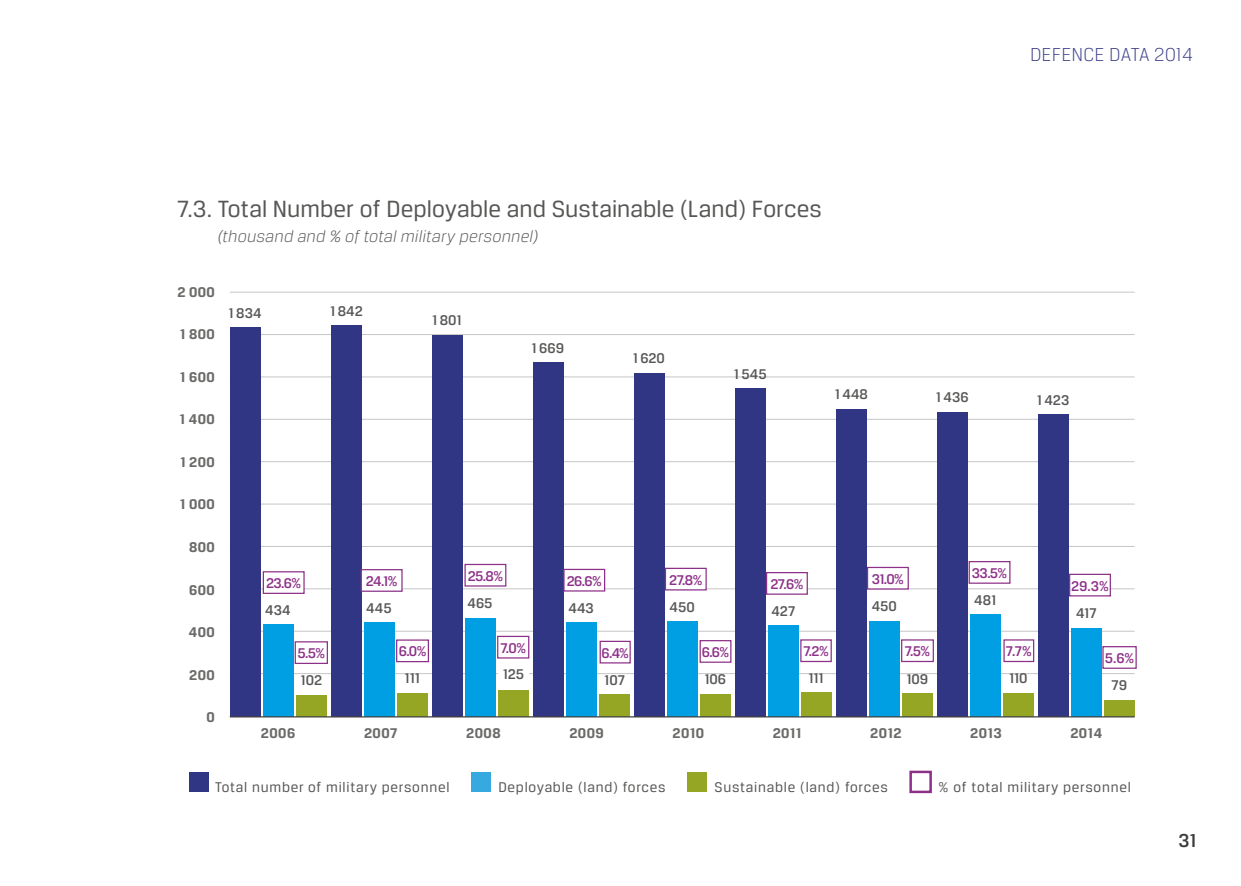
<style>
.page{position:relative;width:1241px;height:886px;background:#fff}
.page>*{position:absolute;margin:0;border:0;box-sizing:border-box;transform-origin:0 0}
.t1{font:25px "Breuer Text";letter-spacing:.005em;color:#575756}
.t2{font:300 20px "Breuer Text";letter-spacing:.01em;color:#42438e}
.t3{font:500 20px "Breuer Text";color:#3c3c3b}
.t4{font:italic 300 17.5px "Breuer Text";letter-spacing:.015em;color:#575756}
.t5{font:15px "Breuer Text";letter-spacing:.05em;color:#575756}
.t6{font:500 15px "Breuer Text";color:#575756}
.t7{font:500 15px "Breuer Text";letter-spacing:-.04em;color:#8d3188}
.t8{font:700 15px "Breuer Text";letter-spacing:.03em;color:#6b6b6a}
</style>
<div class="page">
<hr style="left:230px;top:292px;width:904px;height:1px;background:#c6c6c6">
<hr style="left:230px;top:504px;width:904px;height:1px;background:#c6c6c6">
<hr style="left:230px;top:334px;width:904px;height:1px;background:#c6c6c6">
<hr style="left:230px;top:546px;width:904px;height:1px;background:#c6c6c6">
<hr style="left:230px;top:376px;width:904px;height:1px;background:#c6c6c6">
<hr style="left:230px;top:588px;width:904px;height:1px;background:#c6c6c6">
<hr style="left:230px;top:419px;width:904px;height:1px;background:#c6c6c6">
<hr style="left:230px;top:631px;width:904px;height:1px;background:#c6c6c6">
<hr style="left:230px;top:461px;width:904px;height:1px;background:#c6c6c6">
<hr style="left:230px;top:673px;width:904px;height:1px;background:#c6c6c6">
<div style="left:498px;top:663px;width:30px;height:22px;background:#fff"></div>
<div style="left:189px;top:772px;width:20px;height:20px;background:#303584"></div>
<div style="left:471px;top:772px;width:20px;height:20px;background:#36a9e1"></div>
<div style="left:687px;top:772px;width:20px;height:20px;background:#94a623"></div>
<div style="left:909px;top:771px;width:22px;height:22px;border:2px solid #8d3188"></div>
<div style="left:230px;top:328px;width:30px;height:389px;background:#303584"></div>
<div style="left:263px;top:624px;width:30px;height:93px;background:#009fe3"></div>
<div style="left:296px;top:695px;width:30px;height:22px;background:#94a623"></div>
<div style="left:734px;top:389px;width:31px;height:328px;background:#303584"></div>
<div style="left:767px;top:626px;width:31px;height:91px;background:#009fe3"></div>
<div style="left:800px;top:693px;width:31px;height:24px;background:#94a623"></div>
<div style="left:532px;top:362px;width:31px;height:355px;background:#303584"></div>
<div style="left:566px;top:622px;width:30px;height:95px;background:#009fe3"></div>
<div style="left:599px;top:694px;width:30px;height:23px;background:#94a623"></div>
<div style="left:432px;top:335px;width:30px;height:382px;background:#303584"></div>
<div style="left:465px;top:618px;width:30px;height:99px;background:#009fe3"></div>
<div style="left:498px;top:690px;width:30px;height:27px;background:#94a623"></div>
<div style="left:936px;top:412px;width:31px;height:305px;background:#303584"></div>
<div style="left:969px;top:614px;width:31px;height:103px;background:#009fe3"></div>
<div style="left:1002px;top:693px;width:31px;height:24px;background:#94a623"></div>
<div style="left:331px;top:326px;width:30px;height:391px;background:#303584"></div>
<div style="left:364px;top:622px;width:30px;height:95px;background:#009fe3"></div>
<div style="left:397px;top:693px;width:30px;height:24px;background:#94a623"></div>
<div style="left:835px;top:409px;width:31px;height:308px;background:#303584"></div>
<div style="left:868px;top:621px;width:31px;height:96px;background:#009fe3"></div>
<div style="left:901px;top:693px;width:31px;height:24px;background:#94a623"></div>
<div style="left:633px;top:373px;width:31px;height:344px;background:#303584"></div>
<div style="left:666px;top:621px;width:31px;height:96px;background:#009fe3"></div>
<div style="left:699px;top:694px;width:31px;height:23px;background:#94a623"></div>
<div style="left:1037px;top:415px;width:31px;height:302px;background:#303584"></div>
<div style="left:1070px;top:628px;width:31px;height:89px;background:#009fe3"></div>
<div style="left:1103px;top:700px;width:31px;height:17px;background:#94a623"></div>
<hr style="left:230px;top:716px;width:904px;height:1px;background:#424241">
<div style="left:263px;top:572px;width:41px;height:21px;background:#fff"></div>
<div style="left:263px;top:571px;width:41px;height:23px;border:1px solid #8d3188"></div>
<div style="left:361px;top:570px;width:41px;height:21px;background:#fff"></div>
<div style="left:360px;top:569px;width:42px;height:23px;border:1px solid #8d3188"></div>
<div style="left:464px;top:564px;width:42px;height:23px;border:1px solid #8d3188"></div>
<div style="left:564px;top:569px;width:40px;height:22px;background:#fff"></div>
<div style="left:563px;top:569px;width:42px;height:22px;border:1px solid #8d3188"></div>
<div style="left:664px;top:568px;width:42px;height:22px;border:1px solid #8d3188"></div>
<div style="left:766px;top:573px;width:41px;height:21px;background:#fff"></div>
<div style="left:765px;top:572px;width:42px;height:23px;border:1px solid #8d3188"></div>
<div style="left:866px;top:567px;width:42px;height:23px;border:1px solid #8d3188"></div>
<div style="left:968px;top:561px;width:42px;height:23px;border:1px solid #8d3188"></div>
<div style="left:1069px;top:574px;width:41px;height:22px;background:#fff"></div>
<div style="left:1068px;top:574px;width:42px;height:22px;border:1px solid #8d3188"></div>
<div style="left:294px;top:641px;width:34px;height:23px;border:1px solid #8d3188"></div>
<div style="left:396px;top:639px;width:33px;height:23px;border:1px solid #8d3188"></div>
<div style="left:497px;top:636px;width:32px;height:22px;border:1px solid #8d3188"></div>
<div style="left:599px;top:641px;width:31px;height:22px;border:1px solid #8d3188"></div>
<div style="left:699px;top:640px;width:32px;height:23px;border:1px solid #8d3188"></div>
<div style="left:800px;top:639px;width:31px;height:23px;border:1px solid #8d3188"></div>
<div style="left:900px;top:639px;width:33px;height:23px;border:1px solid #8d3188"></div>
<div style="left:1003px;top:639px;width:31px;height:23px;border:1px solid #8d3188"></div>
<div style="left:1102px;top:646px;width:34px;height:23px;border:1px solid #8d3188"></div>
<h1 class="t1" style="left:177px;top:195px;width:646px">7.3. Total Number of Deployable and Sustainable (Land) Forces</h1>
<p class="t4" style="left:218px;top:227px;width:322px">(thousand and % of total military personnel)</p>
<h2 class="t2" style="left:1029px;top:43px;width:164px">DEFENCE DATA 2014</h2>
<p class="t8" style="left:177px;top:283px;width:39px">2 000</p>
<p class="t8" style="left:180px;top:326px;width:37px">1 800</p>
<p class="t8" style="left:180px;top:368px;width:37px">1 600</p>
<p class="t8" style="left:180px;top:411px;width:37px">1 400</p>
<p class="t8" style="left:180px;top:453px;width:36px">1 200</p>
<p class="t8" style="left:180px;top:496px;width:37px">1 000</p>
<p class="t8" style="left:189px;top:539px;width:27px">800</p>
<p class="t8" style="left:189px;top:581px;width:27px">600</p>
<p class="t8" style="left:189px;top:624px;width:28px">400</p>
<p class="t8" style="left:189px;top:666px;width:27px">200</p>
<p class="t8" style="left:206px;top:709px;width:10px">0</p>
<p class="t6" style="left:228px;top:305px;width:34px">1 834</p>
<p class="t6" style="left:330px;top:303px;width:34px">1 842</p>
<p class="t6" style="left:432px;top:312px;width:31px">1 801</p>
<p class="t6" style="left:531px;top:339px;width:34px">1 669</p>
<p class="t6" style="left:632px;top:350px;width:34px">1 620</p>
<p class="t6" style="left:733px;top:366px;width:35px">1 545</p>
<p class="t6" style="left:834px;top:386px;width:35px">1 448</p>
<p class="t6" style="left:935px;top:389px;width:34px">1 436</p>
<p class="t6" style="left:1036px;top:391px;width:34px">1 423</p>
<p class="t7" style="left:266px;top:575px;width:37px">23.6%</p>
<p class="t7" style="left:366px;top:573px;width:33px">24.1%</p>
<p class="t7" style="left:468px;top:568px;width:37px">25.8%</p>
<p class="t7" style="left:566px;top:573px;width:36px">26.6%</p>
<p class="t7" style="left:669px;top:572px;width:35px">27.8%</p>
<p class="t7" style="left:770px;top:576px;width:34px">27.6%</p>
<p class="t7" style="left:871px;top:571px;width:34px">31.0%</p>
<p class="t7" style="left:971px;top:565px;width:37px">33.5%</p>
<p class="t7" style="left:1071px;top:578px;width:39px">29.3%</p>
<p class="t6" style="left:265px;top:602px;width:27px">434</p>
<p class="t6" style="left:366px;top:599px;width:27px">445</p>
<p class="t6" style="left:467px;top:595px;width:27px">465</p>
<p class="t6" style="left:568px;top:599px;width:27px">443</p>
<p class="t6" style="left:669px;top:598px;width:27px">450</p>
<p class="t6" style="left:771px;top:603px;width:25px">427</p>
<p class="t6" style="left:871px;top:598px;width:27px">450</p>
<p class="t6" style="left:974px;top:592px;width:24px">481</p>
<p class="t7" style="left:297px;top:645px;width:29px">5.5%</p>
<p class="t7" style="left:398px;top:643px;width:29px">6.0%</p>
<p class="t7" style="left:500px;top:640px;width:27px">7.0%</p>
<p class="t7" style="left:601px;top:645px;width:29px">6.4%</p>
<p class="t7" style="left:701px;top:644px;width:29px">6.6%</p>
<p class="t7" style="left:803px;top:643px;width:27px">7.2%</p>
<p class="t7" style="left:904px;top:643px;width:27px">7.5%</p>
<p class="t7" style="left:1005px;top:643px;width:27px">7.7%</p>
<p class="t6" style="left:300px;top:672px;width:23px">102</p>
<p class="t6" style="left:404px;top:670px;width:17px">111</p>
<p class="t6" style="left:502px;top:666px;width:23px">125</p>
<p class="t6" style="left:604px;top:671px;width:22px">107</p>
<p class="t6" style="left:704px;top:671px;width:23px">106</p>
<p class="t6" style="left:808px;top:670px;width:17px">111</p>
<p class="t6" style="left:906px;top:670px;width:23px">109</p>
<p class="t6" style="left:1008px;top:670px;width:20px">110</p>
<p class="t6" style="left:1075px;top:605px;width:22px">417</p>
<p class="t7" style="left:1104px;top:650px;width:31px">5.6%</p>
<p class="t6" style="left:1111px;top:677px;width:17px">79</p>
<p class="t8" style="left:261px;top:724px;width:36px">2006</p>
<p class="t8" style="left:364px;top:724px;width:35px">2007</p>
<p class="t8" style="left:466px;top:724px;width:36px">2008</p>
<p class="t8" style="left:569px;top:724px;width:36px">2009</p>
<p class="t8" style="left:672px;top:724px;width:33px">2010</p>
<p class="t8" style="left:772px;top:724px;width:30px">2011</p>
<p class="t8" style="left:870px;top:724px;width:33px">2012</p>
<p class="t8" style="left:970px;top:724px;width:33px">2013</p>
<p class="t8" style="left:1070px;top:724px;width:33px">2014</p>
<p class="t5" style="left:215px;top:779px;width:236px">Total number of military personnel</p>
<p class="t5" style="left:498px;top:779px;width:169px">Deployable (land) forces</p>
<p class="t5" style="left:714px;top:779px;width:175px">Sustainable (land) forces</p>
<p class="t5" style="left:938px;top:779px;width:194px">% of total military personnel</p>
<h2 class="t3" style="left:1178px;top:830px;width:20px">31</h2>
</div>
